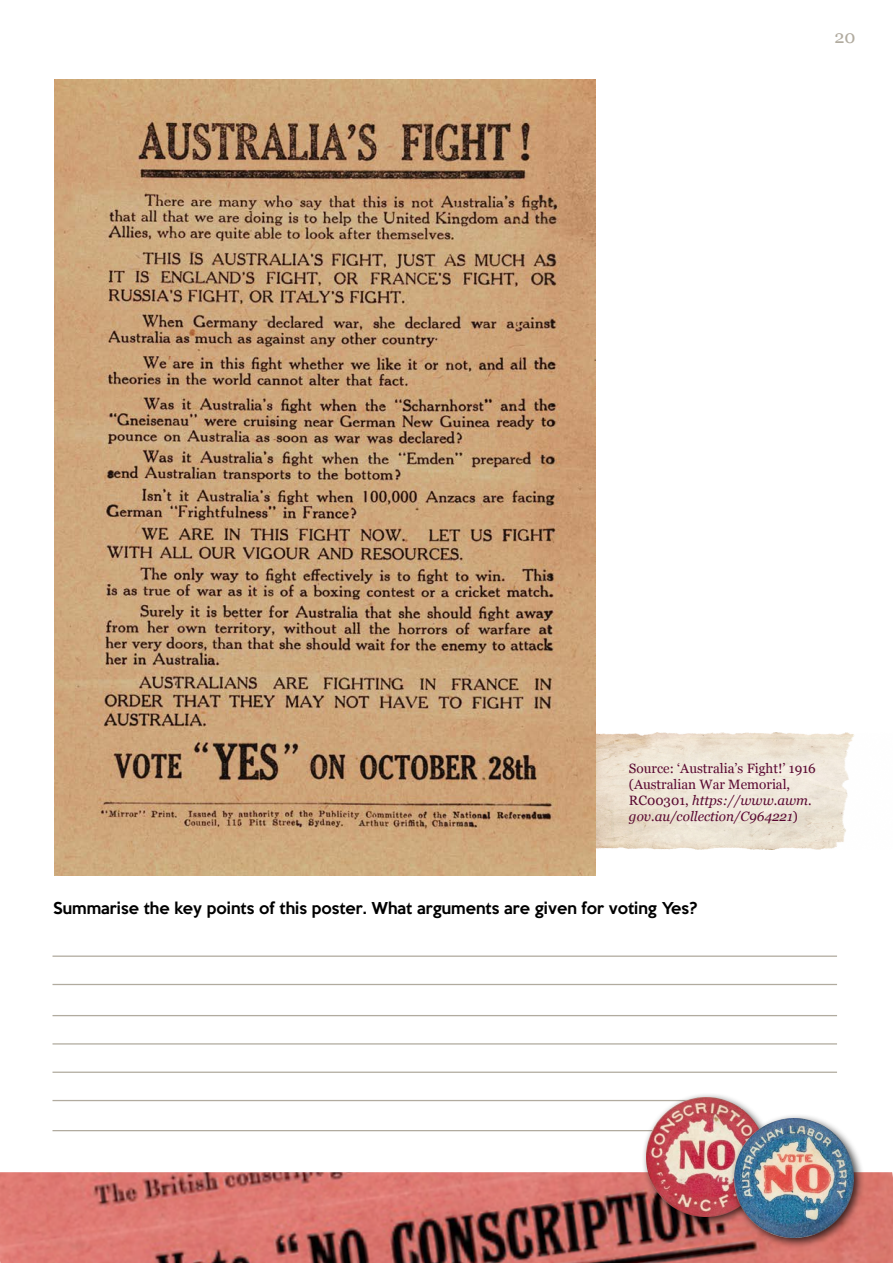
<style>
.page{position:relative;width:893px;height:1263px;background:#fff}
.page>*{position:absolute;margin:0;border:0;box-sizing:border-box;transform-origin:0 0}
.t1{font:18px "Georgia";color:#b1ab9f}
.t2{font:500 15px "Keep Calm";color:#000}
.t3{font:13.5px/16.2px "Georgia";color:#5a0831}
.s1{font-style:italic}
</style>
<div class="page">
<img style="left:0;top:1172px;width:893px;height:91px">
<hr style="left:52px;top:955px;width:785px;height:2px;background:#b1ab9f">
<hr style="left:52px;top:1015px;width:785px;height:1px;background:#b1ab9f">
<hr style="left:52px;top:1071px;width:785px;height:2px;background:#b1ab9f">
<hr style="left:52px;top:1130px;width:661px;height:1px;background:#b1ab9f">
<hr style="left:52px;top:984px;width:785px;height:1px;background:#b1ab9f">
<hr style="left:52px;top:1043px;width:785px;height:1px;background:#b1ab9f">
<hr style="left:52px;top:1100px;width:661px;height:1px;background:#b1ab9f">
<img style="left:595px;top:732px;width:259px;height:117px">
<img style="left:54px;top:80px;width:541px;height:795px">
<div style="left:641px;top:1092px;width:136px;height:135px;background:#000;opacity:.75"></div>
<img style="left:646px;top:1097px;width:120px;height:119px">
<div style="left:729px;top:1113px;width:136px;height:136px;background:#000;opacity:.75"></div>
<img style="left:734px;top:1118px;width:120px;height:120px">
<h1 class="t1" style="left:834px;top:24px;width:23px">20</h1>
<p class="t3" style="left:629px;top:759px;width:188px">Source: ‘Australia’s Fight!’ 1916 (Australian War Memorial,<br>RC00301, <span class="s1">https://www.awm. gov.au/collection/C964221</span>)</p>
<p class="t2" style="left:53px;top:895px;width:646px">Summarise the key points of this poster. What arguments are given for voting Yes?</p>
</div>
